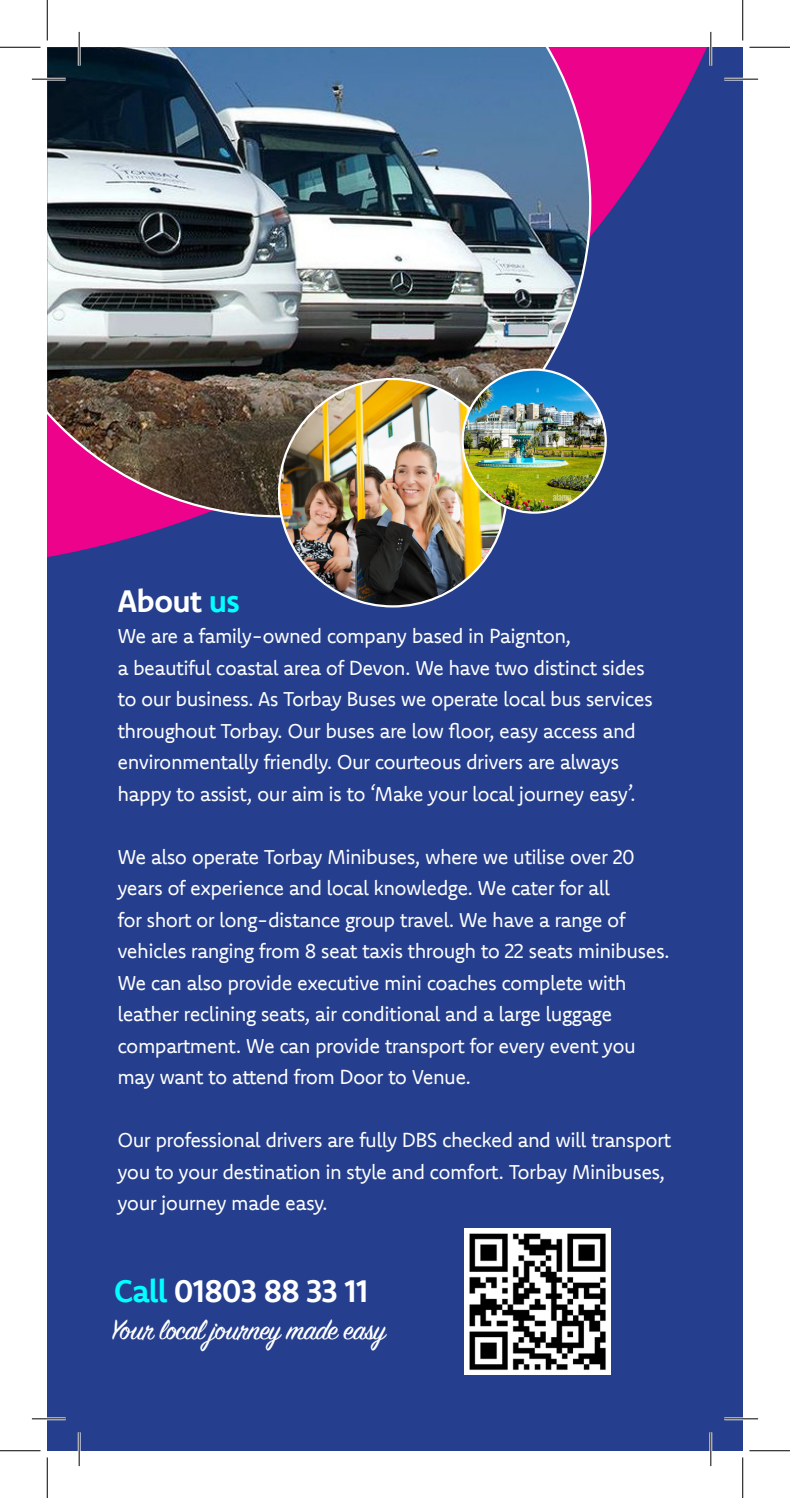
<style>
.page{position:relative;width:790px;height:1498px;background:#fff}
.page>*{position:absolute;margin:0;border:0;box-sizing:border-box;transform-origin:0 0}
.t1{font:31.5px "Sign Painter House Script";letter-spacing:-.02em;color:#fff}
.t2{font:700 31.5px "Komet";letter-spacing:-.03em;color:#fff}
.t3{font:20.25px/31.5px "Komet";letter-spacing:-.03em;color:#fff}
.s1{color:#0ff}
</style>
<div class="page">
<div style="left:47px;top:47px;width:695px;height:1403px;background:#253f8e"></div>
<svg style="left:47px;top:47px;width:695px;height:561px"></svg>
<img style="left:47px;top:47px;width:544px;height:470px">
<img style="left:279px;top:379px;width:227px;height:227px;border-radius:114px">
<img style="left:462px;top:369px;width:143px;height:144px;border-radius:72px">
<img style="left:465px;top:1228px;width:146px;height:146px">
<hr style="left:32px;top:78px;width:34px;height:3px;background:#fff">
<hr style="left:724px;top:78px;width:34px;height:3px;background:#fff">
<hr style="left:32px;top:1417px;width:34px;height:3px;background:#fff">
<hr style="left:724px;top:1417px;width:34px;height:3px;background:#fff">
<hr style="left:78px;top:32px;width:3px;height:34px;background:#fff">
<hr style="left:78px;top:1432px;width:3px;height:34px;background:#fff">
<hr style="left:709px;top:32px;width:3px;height:34px;background:#fff">
<hr style="left:709px;top:1432px;width:3px;height:34px;background:#fff">
<hr style="left:32px;top:79px;width:34px;height:1px;background:#000">
<hr style="left:724px;top:79px;width:34px;height:1px;background:#000">
<hr style="left:32px;top:1418px;width:34px;height:1px;background:#000">
<hr style="left:724px;top:1418px;width:34px;height:1px;background:#000">
<hr style="left:79px;top:32px;width:1px;height:34px;background:#000">
<hr style="left:79px;top:1432px;width:1px;height:34px;background:#000">
<hr style="left:710px;top:32px;width:1px;height:34px;background:#000">
<hr style="left:710px;top:1432px;width:1px;height:34px;background:#000">
<hr style="left:0;top:47px;width:40px;height:1px;background:#000">
<hr style="left:749px;top:47px;width:41px;height:1px;background:#000">
<hr style="left:0;top:1450px;width:40px;height:1px;background:#000">
<hr style="left:749px;top:1450px;width:41px;height:1px;background:#000">
<hr style="left:47px;top:0;width:1px;height:40px;background:#000">
<hr style="left:47px;top:1457px;width:1px;height:41px;background:#000">
<hr style="left:742px;top:0;width:1px;height:40px;background:#000">
<hr style="left:742px;top:1457px;width:1px;height:41px;background:#000">
<p class="t2" style="left:117px;top:580px;width:124px">About <span class="s1">us</span></p>
<p class="t3" style="left:117px;top:620px;width:455px">We are a family-owned company based in Paignton,</p>
<p class="t3" style="left:117px;top:651px;width:537px">a beautiful coastal area of Devon. We have two distinct sides to our business. As Torbay Buses we operate local bus services throughout Torbay. Our buses are low floor, easy access and environmentally friendly. Our courteous drivers are always happy to assist, our aim is to ‘Make your local journey easy’.</p>
<p class="t3" style="left:117px;top:840px;width:554px">We also operate Torbay Minibuses, where we utilise over 20 years of experience and local knowledge. We cater for all<br>for short or long-distance group travel. We have a range of vehicles ranging from 8 seat taxis through to 22 seats minibuses.<br>We can also provide executive mini coaches complete with leather reclining seats, air conditional and a large luggage compartment. We can provide transport for every event you may want to attend from Door to Venue.</p>
<p class="t3" style="left:117px;top:1124px;width:555px">Our professional drivers are fully DBS checked and will transport you to your destination in style and comfort. Torbay Minibuses, your journey made easy.</p>
<p class="t2" style="left:114px;top:1270px;width:256px"><span class="s1">Call</span> 01803 88 33 11</p>
<p class="t1" style="left:111px;top:1310px;width:276px">Your local journey made easy</p>
</div>
